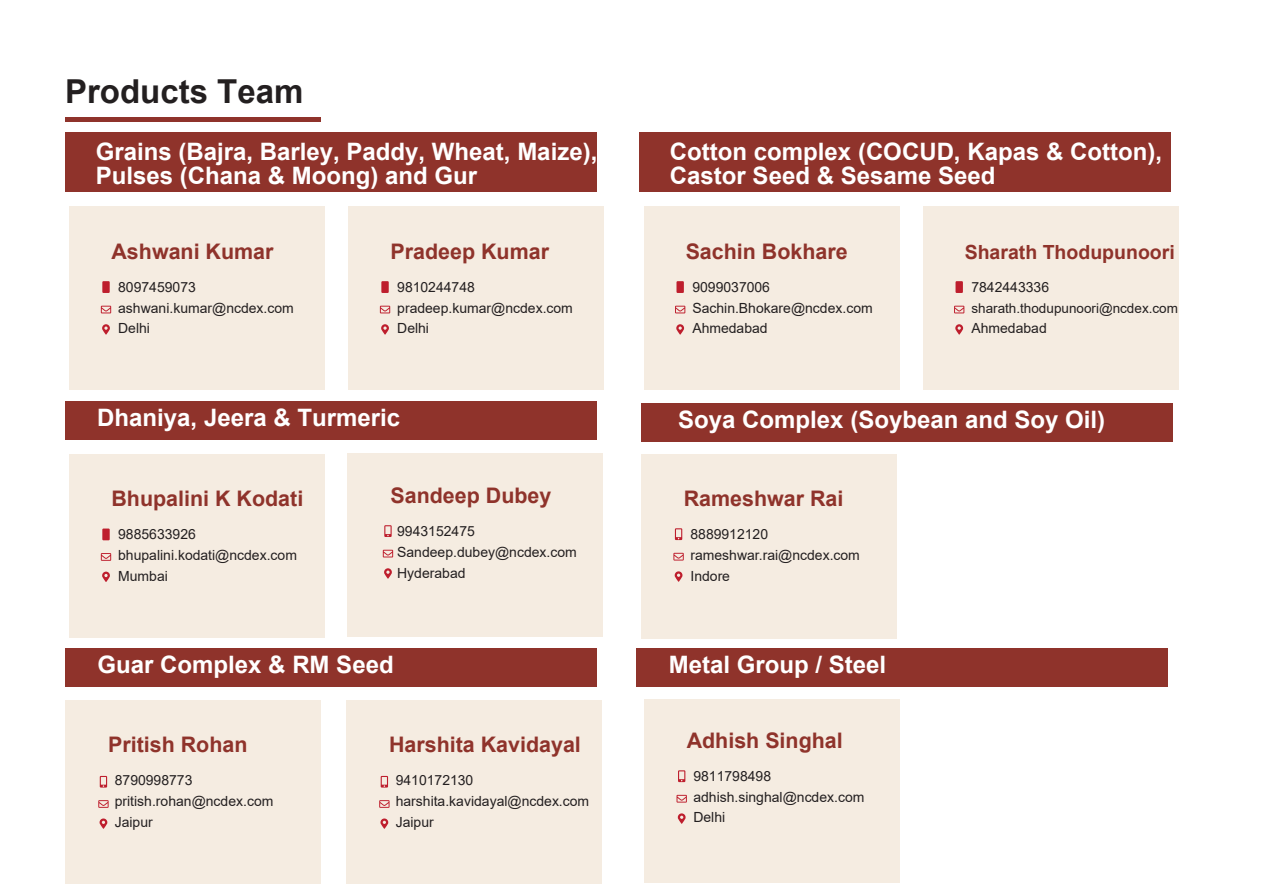
<style>
.page{position:relative;width:1263px;height:893px;background:#fff}
.page>*{position:absolute;margin:0;border:0;box-sizing:border-box;transform-origin:0 0}
.t1{font:700 33px "Arial";color:#231f20}
.t2{font:700 24px/24px "Arial";color:#fff}
.t3{font:700 21.45px "Arial";color:#8f332b}
.t4{font:700 19.5px "Arial";color:#8f332b}
.t5{font:13.95px/21px "Arial";color:#231f20}
.t6{font:13.5px "Arial";color:#231f20}
</style>
<div class="page">
<div style="left:644px;top:700px;width:255px;height:183px;background:#f5ece1"></div>
<svg style="left:676px;top:795px;width:11px;height:8px"></svg>
<svg style="left:678px;top:813px;width:8px;height:11px"></svg>
<svg style="left:678px;top:770px;width:7px;height:12px"></svg>
<div style="left:70px;top:454px;width:255px;height:183px;background:#f5ece1"></div>
<svg style="left:101px;top:553px;width:10px;height:8px"></svg>
<svg style="left:102px;top:572px;width:8px;height:10px"></svg>
<div style="left:102px;top:529px;width:8px;height:11px;background:#be1e2d"></div>
<div style="left:65px;top:402px;width:532px;height:38px;background:#8f332b"></div>
<div style="left:70px;top:207px;width:255px;height:183px;background:#f5ece1"></div>
<svg style="left:101px;top:306px;width:10px;height:7px"></svg>
<svg style="left:102px;top:324px;width:8px;height:11px"></svg>
<div style="left:102px;top:281px;width:8px;height:12px;background:#be1e2d"></div>
<div style="left:349px;top:207px;width:255px;height:183px;background:#f5ece1"></div>
<svg style="left:380px;top:306px;width:10px;height:7px"></svg>
<svg style="left:381px;top:324px;width:8px;height:11px"></svg>
<div style="left:381px;top:281px;width:8px;height:12px;background:#be1e2d"></div>
<div style="left:65px;top:132px;width:532px;height:60px;background:#8f332b"></div>
<div style="left:644px;top:207px;width:255px;height:183px;background:#f5ece1"></div>
<svg style="left:675px;top:306px;width:10px;height:7px"></svg>
<svg style="left:676px;top:324px;width:8px;height:11px"></svg>
<div style="left:676px;top:281px;width:8px;height:12px;background:#be1e2d"></div>
<div style="left:923px;top:207px;width:255px;height:183px;background:#f5ece1"></div>
<svg style="left:954px;top:306px;width:10px;height:7px"></svg>
<svg style="left:955px;top:324px;width:8px;height:11px"></svg>
<div style="left:955px;top:281px;width:8px;height:12px;background:#be1e2d"></div>
<div style="left:639px;top:132px;width:532px;height:60px;background:#8f332b"></div>
<div style="left:641px;top:454px;width:256px;height:184px;background:#f5ece1"></div>
<svg style="left:673px;top:553px;width:11px;height:8px"></svg>
<svg style="left:675px;top:571px;width:7px;height:11px"></svg>
<svg style="left:675px;top:528px;width:7px;height:12px"></svg>
<div style="left:641px;top:403px;width:531px;height:38px;background:#8f332b"></div>
<div style="left:65px;top:648px;width:532px;height:39px;background:#8f332b"></div>
<div style="left:636px;top:648px;width:532px;height:39px;background:#8f332b"></div>
<div style="left:65px;top:700px;width:256px;height:183px;background:#f5ece1"></div>
<svg style="left:98px;top:800px;width:11px;height:8px"></svg>
<svg style="left:100px;top:818px;width:7px;height:11px"></svg>
<svg style="left:100px;top:776px;width:7px;height:12px"></svg>
<div style="left:346px;top:700px;width:256px;height:183px;background:#f5ece1"></div>
<svg style="left:379px;top:800px;width:10px;height:8px"></svg>
<svg style="left:380px;top:818px;width:8px;height:11px"></svg>
<svg style="left:381px;top:776px;width:7px;height:12px"></svg>
<div style="left:65px;top:117px;width:256px;height:5px;background:#8f332b"></div>
<div style="left:347px;top:454px;width:256px;height:183px;background:#f5ece1"></div>
<svg style="left:383px;top:550px;width:10px;height:7px"></svg>
<svg style="left:384px;top:568px;width:8px;height:11px"></svg>
<svg style="left:384px;top:525px;width:8px;height:12px"></svg>
<h1 class="t1" style="left:65px;top:68px;width:240px">Products Team</h1>
<h2 class="t2" style="left:96px;top:139px;width:503px">Grains (Bajra, Barley, Paddy, Wheat, Maize),<br>Pulses (Chana &amp; Moong) and Gur</h2>
<h2 class="t2" style="left:670px;top:139px;width:493px">Cotton complex (COCUD, Kapas &amp; Cotton),<br>Castor Seed &amp; Sesame Seed</h2>
<h3 class="t3" style="left:111px;top:236px;width:164px">Ashwani Kumar</h3>
<h3 class="t3" style="left:390px;top:236px;width:160px">Pradeep Kumar</h3>
<h3 class="t3" style="left:686px;top:236px;width:164px">Sachin Bokhare</h3>
<h3 class="t4" style="left:965px;top:238px;width:212px">Sharath Thodupunoori</h3>
<p class="t5" style="left:118px;top:276px;width:177px">8097459073 ashwani.kumar@ncdex.com<br>Delhi</p>
<p class="t5" style="left:397px;top:276px;width:177px">9810244748 pradeep.kumar@ncdex.com<br>Delhi</p>
<p class="t5" style="left:692px;top:276px;width:182px">9099037006<br>Sachin.Bhokare@ncdex.com<br>Ahmedabad</p>
<p class="t5" style="left:971px;top:276px;width:79px">7842443336</p>
<p class="t6" style="left:971px;top:298px;width:208px">sharath.thodupunoori@ncdex.com</p>
<p class="t5" style="left:971px;top:318px;width:77px">Ahmedabad</p>
<h2 class="t2" style="left:97px;top:406px;width:304px">Dhaniya, Jeera &amp; Turmeric</h2>
<h2 class="t2" style="left:678px;top:408px;width:428px">Soya Complex (Soybean and Soy Oil)</h2>
<h3 class="t3" style="left:111px;top:483px;width:193px">Bhupalini K Kodati</h3>
<h3 class="t3" style="left:390px;top:480px;width:162px">Sandeep Dubey</h3>
<h3 class="t3" style="left:684px;top:483px;width:161px">Rameshwar Rai</h3>
<p class="t5" style="left:118px;top:523px;width:180px">9885633926 bhupalini.kodati@ncdex.com<br>Mumbai</p>
<p class="t5" style="left:397px;top:520px;width:181px">9943152475<br>Sandeep.dubey@ncdex.com<br>Hyderabad</p>
<p class="t5" style="left:690px;top:523px;width:171px">8889912120 rameshwar.rai@ncdex.com<br>Indore</p>
<h2 class="t2" style="left:98px;top:653px;width:298px">Guar Complex &amp; RM Seed</h2>
<h2 class="t2" style="left:669px;top:653px;width:219px">Metal Group / Steel</h2>
<h3 class="t3" style="left:108px;top:730px;width:141px">Pritish Rohan</h3>
<p class="t5" style="left:115px;top:770px;width:160px">8790998773 pritish.rohan@ncdex.com<br>Jaipur</p>
<h3 class="t3" style="left:389px;top:730px;width:193px">Harshita Kavidayal</h3>
<p class="t5" style="left:396px;top:770px;width:195px">9410172130 harshita.kavidayal@ncdex.com<br>Jaipur</p>
<h3 class="t3" style="left:687px;top:725px;width:158px">Adhish Singhal</h3>
<p class="t5" style="left:693px;top:765px;width:173px">9811798498 adhish.singhal@ncdex.com<br>Delhi</p>
</div>
